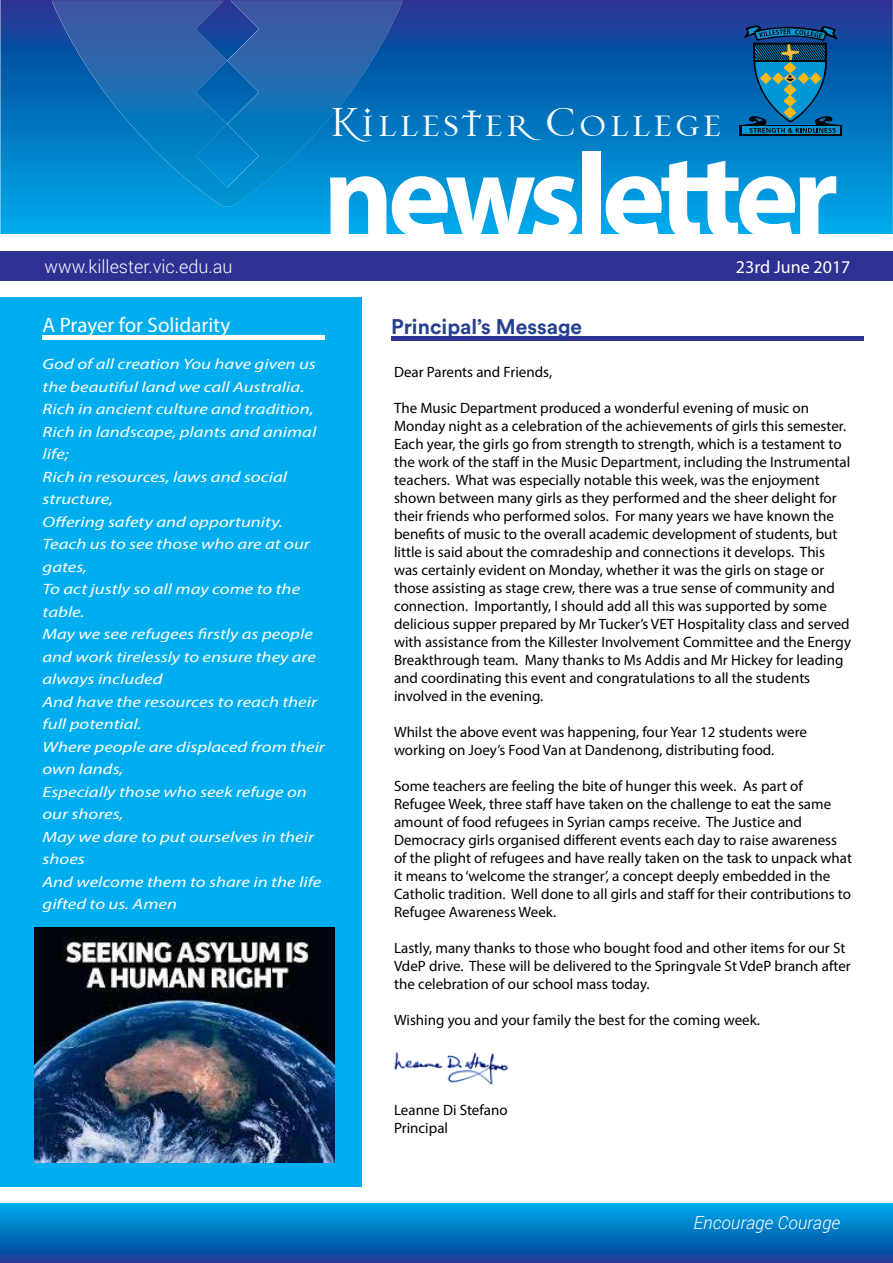
<style>
.page{position:relative;width:893px;height:1263px;background:#fff}
.page>*{position:absolute;margin:0;border:0;box-sizing:border-box;transform-origin:0 0}
.t1{font:700 120.6px "Myriad Pro";letter-spacing:-.05em;color:#fff}
.t2{font:45px "Mason";letter-spacing:.03em;color:#fff}
.t3{font:21px "Myriad Pro";color:#fff}
.t4{font:700 21px "Circular Std";color:#25408f}
.t5{font:300 18px "Roboto";color:#fff}
.t6{font:italic 300 18px "Roboto";color:#fff}
.t7{font:18px "Myriad Pro";color:#fff}
.t8{font:15px/18px "Myriad Pro";color:#000}
.t9{font:italic 15px/22.5px "Myriad Pro";color:#fff;scale:1.25 1}
</style>
<div class="page">
<div style="left:0;top:251px;width:893px;height:30px;background:#2e3092"></div>
<svg style="left:0;top:0;width:893px;height:234px;background:#0676c1"></svg>
<div style="left:739px;top:125px;width:103px;height:11px;background:#000"></div>
<div style="left:742px;top:126px;width:98px;height:8px;background:#0097d7"></div>
<svg style="left:739px;top:26px;width:103px;height:107px;background:#126590"></svg>
<svg style="left:52px;top:1px;width:351px;height:206px;background:#1372b9"></svg>
<div style="left:0;top:297px;width:362px;height:889px;background:#00aeef"></div>
<hr style="left:391px;top:336px;width:472px;height:4px;background:#2e3092">
<svg style="left:0;top:1203px;width:893px;height:60px;background:#0473bf"></svg>
<hr style="left:43px;top:336px;width:282px;height:4px;background:#fff">
<img style="left:394px;top:1051px;width:114px;height:34px">
<img style="left:34px;top:927px;width:301px;height:235px">
<h2 class="t2" style="left:329px;top:96px;width:395px">Killester College</h2>
<p class="t5" style="left:44px;top:254px;width:190px">www.killester.vic.edu.au</p>
<h3 class="t3" style="left:43px;top:311px;width:189px">A Prayer for Solidarity</h3>
<h1 class="t1" style="left:323px;top:117px;width:517px">newsletter</h1>
<h3 class="t4" style="left:391px;top:313px;width:192px">Principal’s Message</h3>
<p class="t7" style="left:736px;top:256px;width:116px">23rd June 2017</p>
<p class="t9" style="left:43px;top:353px;width:227px">God of all creation You have given us the beautiful land we call Australia.<br>Rich in ancient culture and tradition,<br>Rich in landscape, plants and animal life;<br>Rich in resources, laws and social structure,<br>Offering safety and opportunity.<br>Teach us to see those who are at our gates,<br>To act justly so all may come to the table.<br>May we see refugees firstly as people and work tirelessly to ensure they are always included<br>And have the resources to reach their full potential.<br>Where people are displaced from their own lands,<br>Especially those who seek refuge on our shores,<br>May we dare to put ourselves in their shoes<br>And welcome them to share in the life gifted to us. Amen</p>
<p class="t8" style="left:394px;top:363px;width:160px">Dear Parents and Friends,</p>
<p class="t8" style="left:394px;top:399px;width:458px">The Music Department produced a wonderful evening of music on Monday night as a celebration of the achievements of girls this semester.<br>Each year, the girls go from strength to strength, which is a testament to the work of the staff in the Music Department, including the Instrumental teachers. What was especially notable this week, was the enjoyment shown between many girls as they performed and the sheer delight for their friends who performed solos. For many years we have known the benefits of music to the overall academic development of students, but little is said about the comradeship and connections it develops. This was certainly evident on Monday, whether it was the girls on stage or those assisting as stage crew, there was a true sense of community and connection. Importantly, I should add all this was supported by some delicious supper prepared by Mr Tucker’s VET Hospitality class and served with assistance from the Killester Involvement Committee and the Energy Breakthrough team. Many thanks to Ms Addis and Mr Hickey for leading and coordinating this event and congratulations to all the students involved in the evening.</p>
<p class="t8" style="left:394px;top:723px;width:414px">Whilst the above event was happening, four Year 12 students were working on Joey’s Food Van at Dandenong, distributing food.</p>
<p class="t8" style="left:394px;top:777px;width:460px">Some teachers are feeling the bite of hunger this week. As part of Refugee Week, three staff have taken on the challenge to eat the same amount of food refugees in Syrian camps receive. The Justice and Democracy girls organised different events each day to raise awareness of the plight of refugees and have really taken on the task to unpack what it means to ‘welcome the stranger’, a concept deeply embedded in the Catholic tradition. Well done to all girls and staff for their contributions to Refugee Awareness Week.</p>
<p class="t8" style="left:394px;top:939px;width:458px">Lastly, many thanks to those who bought food and other items for our St<br>VdeP drive. These will be delivered to the Springvale St VdeP branch after the celebration of our school mass today.</p>
<p class="t8" style="left:394px;top:1011px;width:367px">Wishing you and your family the best for the coming week.</p>
<p class="t8" style="left:394px;top:1101px;width:115px">Leanne Di Stefano<br>Principal</p>
<p class="t6" style="left:694px;top:1210px;width:148px">Encourage Courage</p>
</div>
